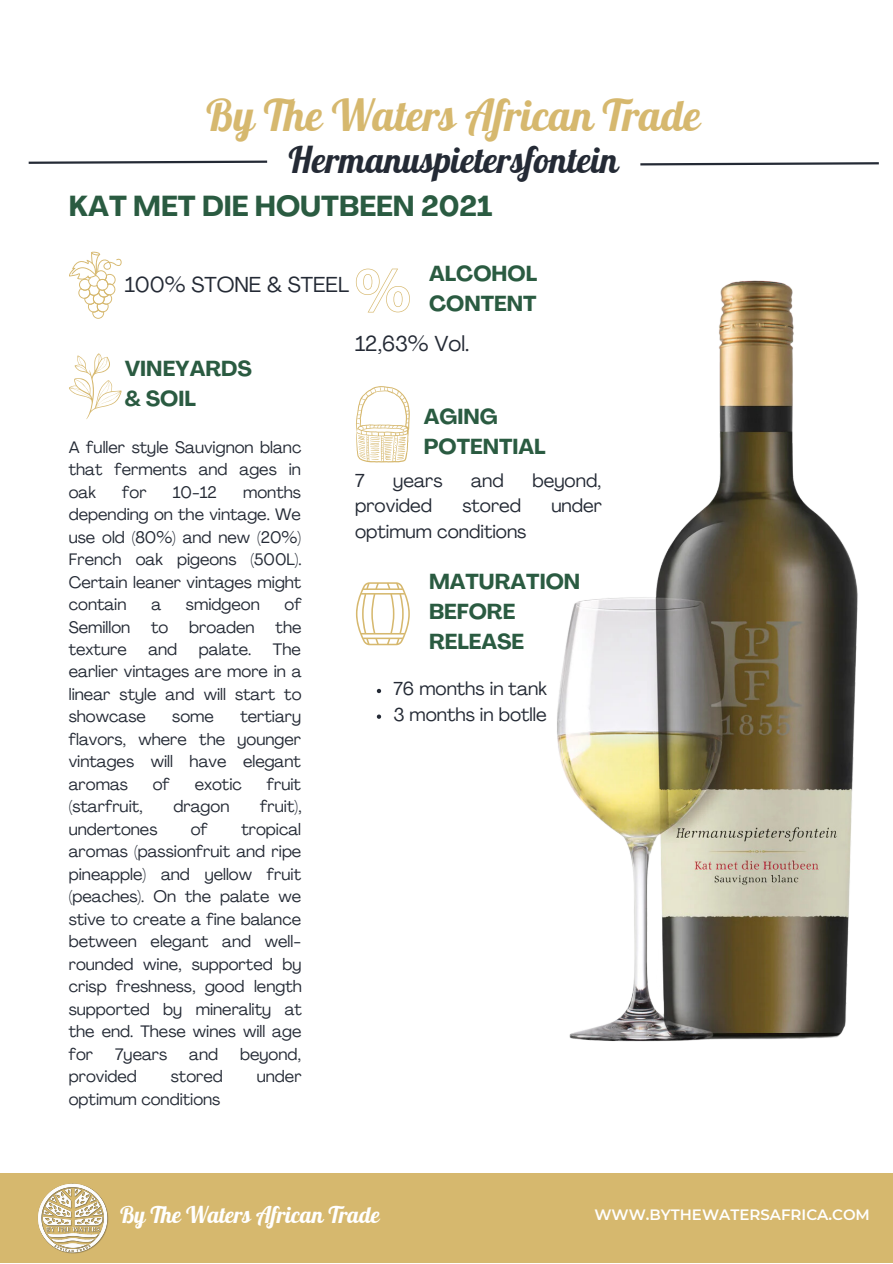
<style>
.page{position:relative;width:893px;height:1264px;background:#fff}
.page>*{position:absolute;margin:0;border:0;box-sizing:border-box;transform-origin:0 0}
.t1{font:42.75px "Lobster";color:#d6b86e}
.t2{font:35.7px "Lobster";color:#242a35}
.t3{font:700 28.5px "Agrandir";color:#2a5b41}
.t4{font:22.5px "Lobster";color:#fff}
.t5{font:700 21.45px/30px "Agrandir";color:#2a5b41}
.t6{font:21.45px "Agrandir";color:#242a35}
.t7{font:18.6px "Agrandir";color:#242a35}
.t8{font:16.35px/22.5px "Agrandir";color:#242a35;text-align:justify}
.t9{font:600 15px "Montserrat";color:#fff}
</style>
<div class="page">
<svg style="left:69px;top:251px;width:53px;height:68px"></svg>
<svg style="left:69px;top:353px;width:53px;height:66px"></svg>
<div style="left:0;top:1173px;width:892px;height:89px;background:#d6b86e"></div>
<img style="left:38px;top:1183px;width:71px;height:71px">
<svg style="left:356px;top:269px;width:54px;height:43px"></svg>
<svg style="left:28px;top:160px;width:240px;height:4px"></svg>
<svg style="left:640px;top:162px;width:239px;height:4px"></svg>
<svg style="left:356px;top:386px;width:54px;height:76px"></svg>
<svg style="left:356px;top:582px;width:54px;height:63px"></svg>
<img style="left:557px;top:280px;width:301px;height:762px">
<svg style="left:377px;top:689px;width:4px;height:4px"></svg>
<svg style="left:377px;top:714px;width:4px;height:4px"></svg>
<p class="t1" style="left:206px;top:88px;width:496px">By The Waters African Trade</p>
<p class="t2" style="left:288px;top:138px;width:332px">Hermanuspietersfontein</p>
<p class="t3" style="left:69px;top:194px;width:425px">KAT MET DIE HOUTBEEN 2021</p>
<p class="t6" style="left:125px;top:276px;width:226px">100% STONE &amp; STEEL</p>
<p class="t5" style="left:429px;top:261px;width:110px">ALCOHOL</p>
<p class="t5" style="left:429px;top:291px;width:109px">CONTENT</p>
<p class="t5" style="left:125px;top:356px;width:129px">VINEYARDS</p>
<p class="t5" style="left:125px;top:386px;width:73px">&amp; SOIL</p>
<p class="t8" style="left:69px;top:437px;width:234px">A fuller style Sauvignon blanc that ferments and ages in oak</p>
<p class="t8" style="left:122px;top:482px;width:26px">for</p>
<p class="t8" style="left:173px;top:482px;width:46px">10-12</p>
<p class="t8" style="left:69px;top:482px;width:234px;text-indent:174px">months depending on the vintage. We use old (80%) and new (20%)<br>French oak pigeons (500L).<br>Certain leaner vintages might contain</p>
<p class="t8" style="left:151px;top:594px;width:11px">a</p>
<p class="t8" style="left:186px;top:594px;width:75px">smidgeon</p>
<p class="t8" style="left:284px;top:594px;width:19px">of</p>
<p class="t8" style="left:69px;top:617px;width:63px">Semillon</p>
<p class="t8" style="left:151px;top:617px;width:19px">to</p>
<p class="t8" style="left:189px;top:617px;width:67px">broaden</p>
<p class="t8" style="left:275px;top:617px;width:27px">the</p>
<p class="t8" style="left:69px;top:639px;width:59px">texture</p>
<p class="t8" style="left:148px;top:639px;width:30px">and</p>
<p class="t8" style="left:199px;top:639px;width:54px">palate.</p>
<p class="t8" style="left:69px;top:639px;width:234px;text-indent:204px">The earlier vintages are more in a linear style and will start to showcase</p>
<p class="t8" style="left:69px;top:707px;width:234px;text-indent:171px">tertiary flavors, where the younger vintages will have elegant aromas</p>
<p class="t8" style="left:172px;top:707px;width:43px">some</p>
<p class="t8" style="left:153px;top:774px;width:19px">of</p>
<p class="t8" style="left:195px;top:774px;width:49px">exotic</p>
<p class="t8" style="left:267px;top:774px;width:36px">fruit</p>
<p class="t8" style="left:69px;top:797px;width:76px">(starfruit,</p>
<p class="t8" style="left:173px;top:797px;width:57px">dragon</p>
<p class="t8" style="left:260px;top:797px;width:43px">fruit),</p>
<p class="t8" style="left:69px;top:819px;width:90px">undertones</p>
<p class="t8" style="left:191px;top:819px;width:19px">of</p>
<p class="t8" style="left:69px;top:819px;width:234px;text-indent:172px">tropical aromas (passionfruit and ripe pineapple) and yellow fruit (peaches). On the palate we stive to create a fine balance between elegant and well&shy;rounded wine, supported by crisp freshness, good length supported by minerality at the end. These wines will age for</p>
<p class="t8" style="left:115px;top:1044px;width:54px">7years</p>
<p class="t8" style="left:189px;top:1044px;width:30px">and</p>
<p class="t8" style="left:240px;top:1044px;width:62px">beyond,</p>
<p class="t8" style="left:69px;top:1066px;width:70px">provided</p>
<p class="t8" style="left:171px;top:1066px;width:53px">stored</p>
<p class="t8" style="left:257px;top:1066px;width:46px">under</p>
<p class="t8" style="left:69px;top:1089px;width:153px">optimum conditions</p>
<p class="t6" style="left:355px;top:335px;width:116px">12,63% Vol.</p>
<p class="t5" style="left:424px;top:404px;width:123px">AGING<br>POTENTIAL</p>
<p class="t7" style="left:355px;top:473px;width:11px">7</p>
<p class="t7" style="left:393px;top:473px;width:51px">years</p>
<p class="t7" style="left:471px;top:473px;width:34px">and</p>
<p class="t7" style="left:532px;top:473px;width:70px">beyond,</p>
<p class="t7" style="left:355px;top:498px;width:79px">provided</p>
<p class="t7" style="left:462px;top:498px;width:60px">stored</p>
<p class="t7" style="left:551px;top:498px;width:52px">under</p>
<p class="t7" style="left:355px;top:524px;width:173px">optimum conditions</p>
<p class="t5" style="left:429px;top:568px;width:153px">MATURATION<br>BEFORE<br>RELEASE</p>
<p class="t7" style="left:393px;top:681px;width:155px">76 months in tank</p>
<p class="t7" style="left:393px;top:707px;width:155px">3 months in botlle</p>
<p class="t4" style="left:120px;top:1200px;width:261px">By The Waters African Trade</p>
<p class="t9" style="left:594px;top:1204px;width:277px">WWW.BYTHEWATERSAFRICA.COM</p>
</div>
